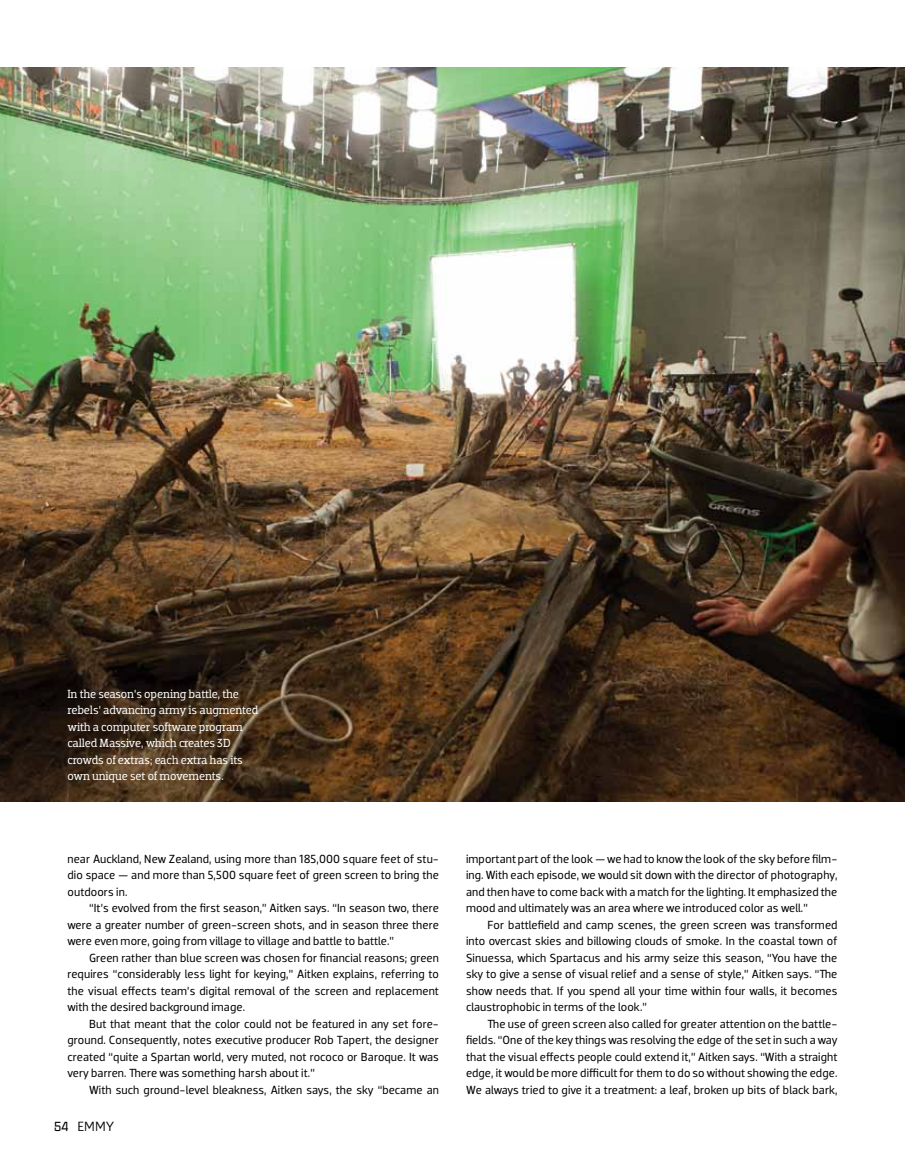
<style>
.page{position:relative;width:905px;height:1175px;background:#fff}
.page>*{position:absolute;margin:0;border:0;box-sizing:border-box;transform-origin:0 0}
.t1{font:13.5px "Pill Gothic 600 mg";color:#000}
.t2{font:12px/16.5px "Dobra";letter-spacing:.005em;color:#000;text-align:justify}
.t3{font:12px/16.5px "Dobra Slab";letter-spacing:-.015em;color:#fff}
.s1{font-family:"Politica XT";font-weight:700;font-size:12px}
</style>
<div class="page">
<img style="left:0;top:68px;width:904px;height:733px">
<p class="t3" style="left:67px;top:685px;width:192px">In the season’s opening battle, the rebels’ advancing army is augmented with a computer software program called Massive, which creates 3D crowds of extras; each extra has its own unique set of movements.</p>
<p class="t2" style="left:68px;top:850px;width:373px">near Auckland, New Zealand, using more than 185,000 square feet of stu&shy;dio space — and more than 5,500 square feet of green screen to bring the outdoors in.</p>
<p class="t2" style="left:68px;top:900px;width:373px;text-indent:22px">“It’s evolved from the first season,” Aitken says. “In season two, there were a greater number of green-screen shots, and in season three there were even more, going from village to village and battle to battle.”</p>
<p class="t2" style="left:68px;top:949px;width:373px;text-indent:22px">Green rather than blue screen was chosen for financial reasons; green requires “considerably less light for keying,” Aitken explains, referring to the visual effects team’s digital removal of the screen and replacement with the desired background image.</p>
<p class="t2" style="left:68px;top:1015px;width:373px;text-indent:22px">But that meant that the color could not be featured in any set fore&shy;ground. Consequently, notes executive producer Rob Tapert, the designer created “quite a Spartan world, very muted, not rococo or Baroque. It was very barren. There was something harsh about it.”</p>
<p class="t2" style="left:89px;top:1081px;width:351px">With such ground-level bleakness, Aitken says, the sky “became an</p>
<p class="t1" style="left:54px;top:1118px;width:62px"><span class="s1">54</span> EMMY</p>
<p class="t2" style="left:466px;top:850px;width:373px">important part of the look — we had to know the look of the sky before film&shy;ing. With each episode, we would sit down with the director of photography, and then have to come back with a match for the lighting. It emphasized the mood and ultimately was an area where we introduced color as well.”</p>
<p class="t2" style="left:466px;top:916px;width:373px;text-indent:22px">For battlefield and camp scenes, the green screen was transformed into overcast skies and billowing clouds of smoke. In the coastal town of Sinuessa, which Spartacus and his army seize this season, “You have the sky to give a sense of visual relief and a sense of style,” Aitken says. “The show needs that. If you spend all your time within four walls, it becomes claustrophobic in terms of the look.”</p>
<p class="t2" style="left:466px;top:1015px;width:373px;text-indent:22px">The use of green screen also called for greater attention on the battle&shy;fields. “One of the key things was resolving the edge of the set in such a way that the visual effects people could extend it,” Aitken says. “With a straight edge, it would be more difficult for them to do so without showing the edge.<br>We always tried to give it a treatment: a leaf, broken up bits of black bark,</p>
</div>
